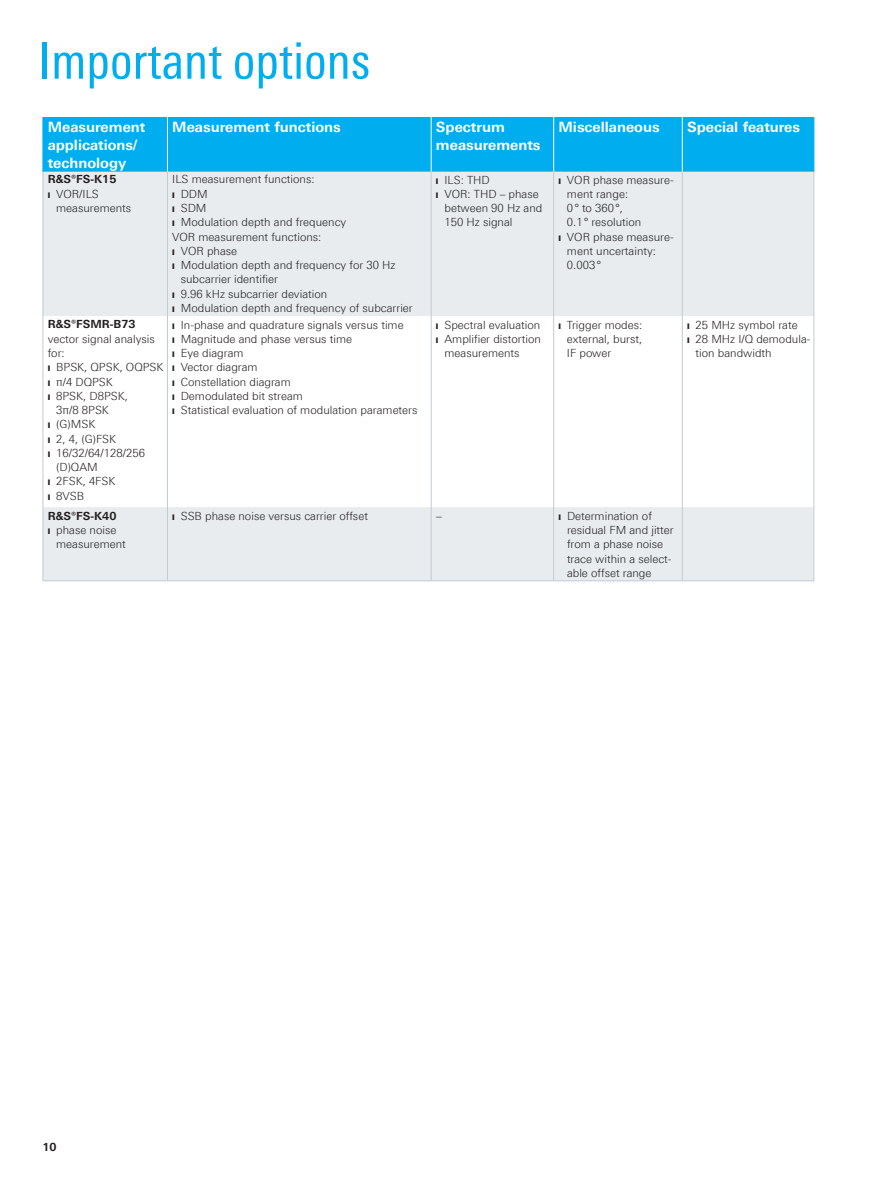
<style>
.page{position:relative;width:893px;height:1191px;background:#fff}
.page>*{position:absolute;margin:0;border:0;box-sizing:border-box;transform-origin:0 0}
.t1{font:51px "Linotype Univers 420 Cn";color:#00aeef}
.t2{font:700 14.25px/18px "Linotype Univers 630";color:#fff}
.t3{font:300 11.25px/14.2px "Linotype Univers 330";color:#231f20}
.t4{font:700 11.25px "Linotype Univers 630";color:#231f20}
</style>
<div class="page">
<div style="left:44px;top:117px;width:770px;height:55px;background:#00aeef"></div>
<svg style="left:44px;top:172px;width:770px;height:408px;fill:#e9ecef"></svg>
<hr style="left:43px;top:117px;width:1px;height:55px;background:#00aeef">
<hr style="left:814px;top:117px;width:1px;height:55px;background:#00aeef">
<hr style="left:167px;top:117px;width:1px;height:55px;background:#fff">
<hr style="left:431px;top:117px;width:1px;height:55px;background:#fff">
<hr style="left:553px;top:117px;width:1px;height:55px;background:#fff">
<hr style="left:43px;top:172px;width:1px;height:144px;background:#c2cbd1">
<hr style="left:167px;top:172px;width:1px;height:144px;background:#c2cbd1">
<hr style="left:431px;top:172px;width:1px;height:144px;background:#c2cbd1">
<hr style="left:553px;top:172px;width:1px;height:144px;background:#c2cbd1">
<hr style="left:814px;top:172px;width:1px;height:144px;background:#c2cbd1">
<hr style="left:43px;top:316px;width:1px;height:191px;background:#c2cbd1">
<hr style="left:167px;top:316px;width:1px;height:191px;background:#c2cbd1">
<hr style="left:431px;top:316px;width:1px;height:191px;background:#c2cbd1">
<hr style="left:553px;top:316px;width:1px;height:191px;background:#c2cbd1">
<hr style="left:814px;top:316px;width:1px;height:191px;background:#c2cbd1">
<hr style="left:43px;top:507px;width:1px;height:73px;background:#c2cbd1">
<hr style="left:167px;top:507px;width:1px;height:73px;background:#c2cbd1">
<hr style="left:431px;top:507px;width:1px;height:73px;background:#c2cbd1">
<hr style="left:553px;top:507px;width:1px;height:73px;background:#c2cbd1">
<hr style="left:814px;top:507px;width:1px;height:73px;background:#c2cbd1">
<hr style="left:43px;top:580px;width:124px;height:1px;background:#c2cbd1">
<hr style="left:682px;top:580px;width:132px;height:1px;background:#c2cbd1">
<hr style="left:682px;top:117px;width:1px;height:55px;background:#fff">
<hr style="left:682px;top:172px;width:1px;height:144px;background:#c2cbd1">
<hr style="left:682px;top:316px;width:1px;height:191px;background:#c2cbd1">
<hr style="left:682px;top:507px;width:1px;height:73px;background:#c2cbd1">
<hr style="left:167px;top:580px;width:264px;height:1px;background:#c2cbd1">
<hr style="left:431px;top:580px;width:123px;height:1px;background:#c2cbd1">
<hr style="left:554px;top:580px;width:128px;height:1px;background:#c2cbd1">
<h1 class="t1" style="left:39px;top:31px;width:333px">Important options</h1>
<p class="t2" style="left:48px;top:117px;width:99px">Measurement applications/ technology</p>
<p class="t2" style="left:172px;top:117px;width:170px">Measurement functions</p>
<p class="t2" style="left:436px;top:117px;width:106px">Spectrum measurements</p>
<p class="t2" style="left:558px;top:117px;width:103px">Miscellaneous</p>
<p class="t2" style="left:687px;top:117px;width:115px">Special features</p>
<p class="t4" style="left:48px;top:173px;width:70px">R&amp;S®FS-K15</p>
<p class="t3" style="left:56px;top:186px;width:77px;text-indent:-9px">❙ VOR/ILS measurements</p>
<p class="t3" style="left:172px;top:172px;width:144px">ILS measurement functions:</p>
<p class="t3" style="left:172px;top:186px;width:37px">❙ DDM</p>
<p class="t3" style="left:172px;top:201px;width:36px">❙ SDM</p>
<p class="t3" style="left:172px;top:215px;width:176px">❙ Modulation depth and frequency</p>
<p class="t3" style="left:172px;top:229px;width:151px">VOR measurement functions:</p>
<p class="t3" style="left:172px;top:243px;width:66px">❙ VOR phase</p>
<p class="t3" style="left:172px;top:258px;width:225px">❙ Modulation depth and frequency for 30 Hz</p>
<p class="t3" style="left:181px;top:272px;width:99px">subcarrier identifier</p>
<p class="t3" style="left:172px;top:286px;width:157px">❙ 9.96 kHz subcarrier deviation</p>
<p class="t3" style="left:172px;top:300px;width:242px">❙ Modulation depth and frequency of subcarrier</p>
<p class="t3" style="left:436px;top:172px;width:55px">❙ ILS: THD</p>
<p class="t3" style="left:436px;top:186px;width:104px">❙ VOR: THD – phase</p>
<p class="t3" style="left:444px;top:201px;width:99px">between 90 Hz and</p>
<p class="t3" style="left:444px;top:215px;width:70px">150 Hz signal</p>
<p class="t3" style="left:558px;top:172px;width:117px">❙ VOR phase measure-</p>
<p class="t3" style="left:567px;top:186px;width:63px">ment range:</p>
<p class="t3" style="left:567px;top:201px;width:57px">0 ° to 360 °,</p>
<p class="t3" style="left:567px;top:215px;width:76px">0.1 ° resolution</p>
<p class="t3" style="left:558px;top:229px;width:117px">❙ VOR phase measure-</p>
<p class="t3" style="left:567px;top:244px;width:91px">ment uncertainty:</p>
<p class="t3" style="left:567px;top:258px;width:35px">0.003 °</p>
<p class="t4" style="left:48px;top:318px;width:89px">R&amp;S®FSMR-B73</p>
<p class="t3" style="left:48px;top:331px;width:109px">vector signal analysis</p>
<p class="t3" style="left:48px;top:346px;width:19px">for:</p>
<p class="t3" style="left:48px;top:360px;width:117px">❙ BPSK, QPSK, OQPSK</p>
<p class="t3" style="left:48px;top:374px;width:67px">❙ π/4 DQPSK</p>
<p class="t3" style="left:48px;top:388px;width:82px">❙ 8PSK, D8PSK,</p>
<p class="t3" style="left:56px;top:403px;width:54px">3π/8 8PSK</p>
<p class="t3" style="left:48px;top:417px;width:49px">❙ (G)MSK</p>
<p class="t3" style="left:48px;top:431px;width:70px">❙ 2, 4, (G)FSK</p>
<p class="t3" style="left:48px;top:445px;width:99px">❙ 16/32/64/128/256</p>
<p class="t3" style="left:56px;top:460px;width:43px">(D)QAM</p>
<p class="t3" style="left:48px;top:474px;width:69px">❙ 2FSK, 4FSK</p>
<p class="t3" style="left:48px;top:488px;width:38px">❙ 8VSB</p>
<p class="t4" style="left:48px;top:509px;width:70px">R&amp;S®FS-K40</p>
<p class="t3" style="left:56px;top:523px;width:71px;text-indent:-9px">❙ phase noise measurement</p>
<p class="t3" style="left:172px;top:317px;width:247px">❙ In-phase and quadrature signals versus time<br>❙ Magnitude and phase versus time<br>❙ Eye diagram<br>❙ Vector diagram<br>❙ Constellation diagram<br>❙ Demodulated bit stream<br>❙ Statistical evaluation of modulation parameters</p>
<p class="t3" style="left:436px;top:317px;width:106px">❙ Spectral evaluation</p>
<p class="t3" style="left:436px;top:331px;width:106px">❙ Amplifier distortion</p>
<p class="t3" style="left:444px;top:346px;width:77px">measurements</p>
<p class="t3" style="left:567px;top:317px;width:77px;text-align:justify;text-indent:-9px">❙ Trigger modes: external, burst, IF power</p>
<p class="t3" style="left:687px;top:317px;width:112px">❙ 25 MHz symbol rate</p>
<p class="t3" style="left:687px;top:331px;width:125px">❙ 28 MHz I/Q demodula-</p>
<p class="t3" style="left:696px;top:346px;width:78px">tion bandwidth</p>
<p class="t3" style="left:172px;top:508px;width:197px">❙ SSB phase noise versus carrier offset</p>
<p class="t3" style="left:436px;top:508px;width:7px">–</p>
<p class="t3" style="left:567px;top:508px;width:108px;text-indent:-9px">❙ Determination of residual FM and jitter from a phase noise trace within a select&shy;able offset range</p>
<p class="t4" style="left:43px;top:1139px;width:16px">10</p>
</div>
